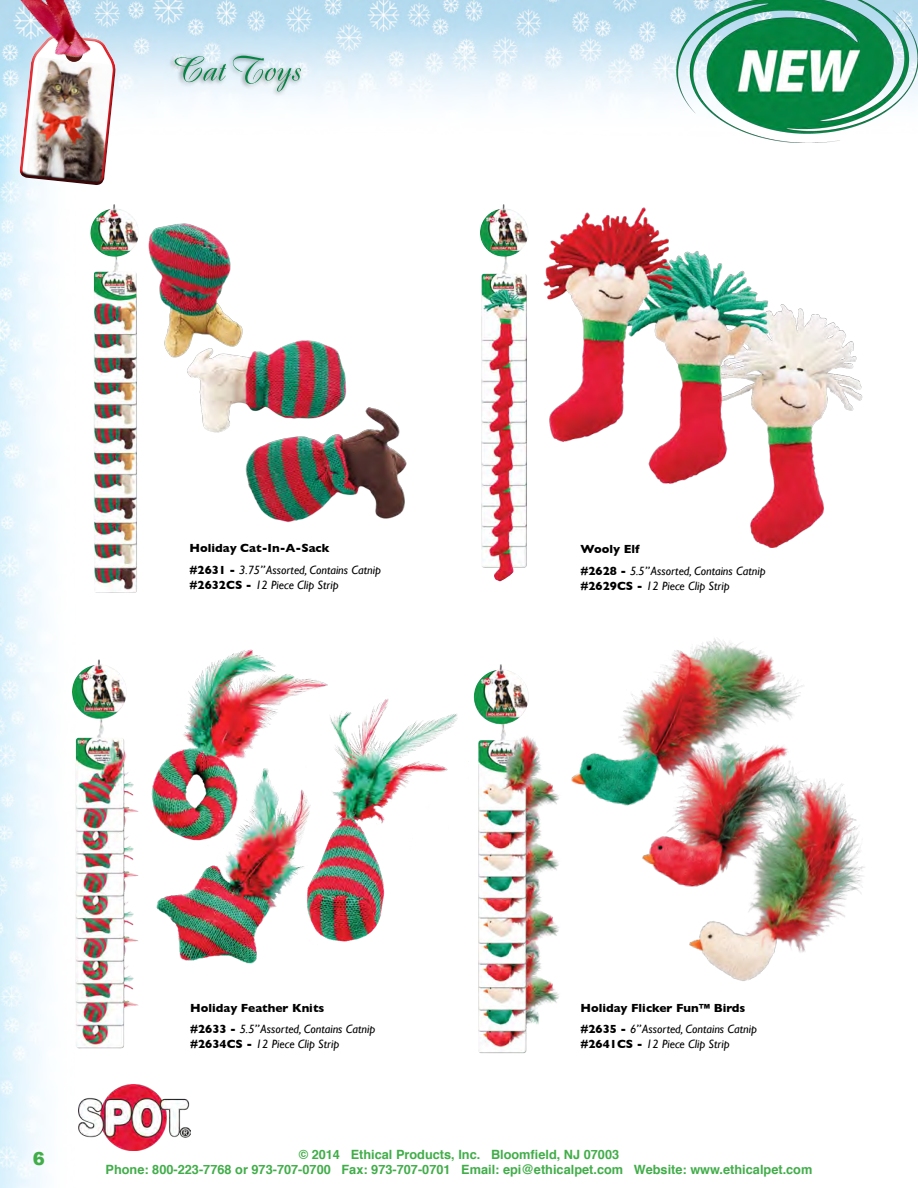
<style>
.page{position:relative;width:918px;height:1188px;background:#fff}
.page>*{position:absolute;margin:0;border:0;box-sizing:border-box;transform-origin:0 0}
.t1{font:900 18px "Arial";color:#41ad49}
.t2{font:700 12.75px/15.3px "Helvetica";color:#41ad49;text-align:center}
.t3{font:italic 12px/21.8px "Gill Sans";color:#000}
.t4{font:700 12px/21.8px "Gill Sans";color:#000}
.s1{font-weight:700;font-style:normal}
.s2{font-weight:400;font-style:italic}
</style>
<div class="page">
<img style="left:0;top:0;width:828px;height:1188px">
<img style="left:79px;top:1084px;width:111px;height:66px">
<img style="left:19px;top:69px;width:100px;height:117px">
<img style="left:0;top:0;width:127px;height:69px">
<img style="left:676px;top:0;width:242px;height:142px">
<img style="left:90px;top:204px;width:24px;height:48px">
<img style="left:480px;top:204px;width:24px;height:48px">
<img style="left:72px;top:660px;width:28px;height:53px">
<img style="left:473px;top:664px;width:28px;height:56px">
<img style="left:535px;top:185px;width:328px;height:363px">
<img style="left:125px;top:216px;width:303px;height:312px">
<img style="left:138px;top:639px;width:332px;height:331px">
<img style="left:540px;top:616px;width:325px;height:394px">
<div style="left:169px;top:53px;width:135px;height:44px;background:#000;opacity:.5"></div>
<svg style="left:175px;top:56px;width:126px;height:36px;background:#c1dad9"></svg>
<p class="t3" style="left:190px;top:537px;width:193px"><span class="s1">Holiday Cat-In-A-Sack<br>#2631 -</span> 3.75” Assorted, Contains Catnip</p>
<p class="t3" style="left:190px;top:574px;width:151px"><span class="s1">#2632CS -</span> 12 Piece Clip Strip</p>
<p class="t3" style="left:190px;top:997px;width:187px"><span class="s1">Holiday Feather Knits<br>#2633 -</span> 5.5” Assorted, Contains Catnip</p>
<p class="t3" style="left:190px;top:1033px;width:151px"><span class="s1">#2634CS -</span> 12 Piece Clip Strip</p>
<p class="t3" style="left:580px;top:538px;width:187px"><span class="s1">Wooly Elf<br>#2628 -</span> 5.5” Assorted, Contains Catnip</p>
<p class="t3" style="left:580px;top:575px;width:151px"><span class="s1">#2629CS -</span> 12 Piece Clip Strip</p>
<p class="t4" style="left:580px;top:997px;width:178px">Holiday Flicker Fun™ Birds #2635 - <span class="s2">6” Assorted, Contains Catnip</span></p>
<p class="t3" style="left:580px;top:1033px;width:151px"><span class="s1">#2641CS -</span> 12 Piece Clip Strip</p>
<h1 class="t1" style="left:33px;top:1148px;width:14px">6</h1>
<p class="t2" style="left:106px;top:1147px;width:708px">© 2014 Ethical Products, Inc. Bloomfield, NJ 07003<br>Phone: 800-223-7768 or 973-707-0700 Fax: 973-707-0701 Email: epi@ethicalpet.com Website: www.ethicalpet.com</p>
</div>
